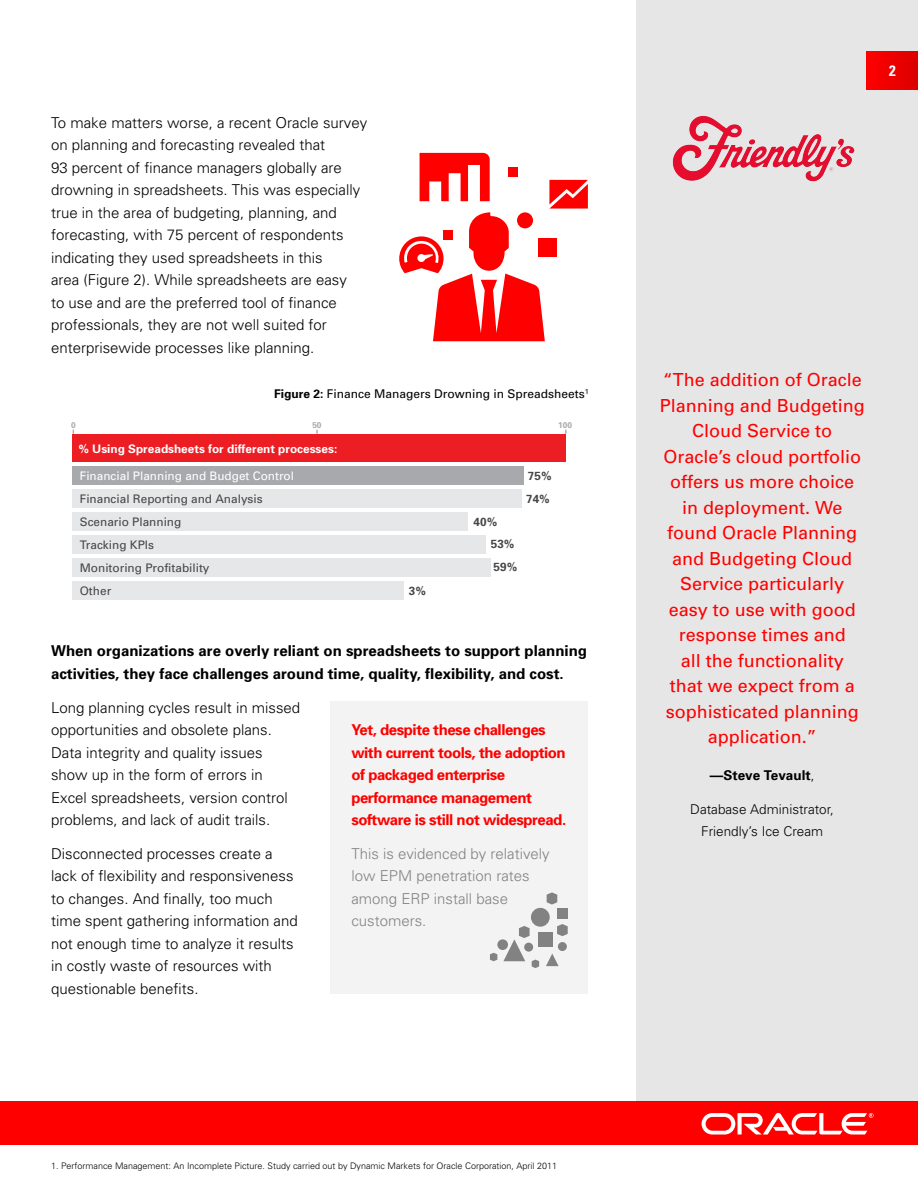
<style>
.page{position:relative;width:918px;height:1188px;background:#fff}
.page>*{position:absolute;margin:0;border:0;box-sizing:border-box;transform-origin:0 0}
.t1{font:18px/25.5px "Univers";color:#f00;text-align:center}
.t2{font:300 15px/22.5px "Univers";color:#000}
.t3{font:700 15px/22.5px "Univers";color:#000}
.t4{font:700 15px/22.5px "Univers";letter-spacing:-.03em;color:#f00}
.t5{font:300 15px/22.5px "Univers";color:#828282}
.t6{font:700 condensed 15px "Univers";color:#fff}
.t7{font:300 13.5px/22.5px "Univers";color:#000;text-align:center}
.t8{font:700 13.5px "Univers";color:#000}
.t9{font:12px "Univers";color:#000}
.t10{font:11.85px/23px "Univers";color:#464547}
.t11{font:700 11.85px "Univers";color:#fff}
.t12{font:11.85px "Univers";color:#fff}
.t13{font:700 11.85px/23px "Univers";color:#464547}
.t14{font:300 9px "Univers";color:#000}
.t15{font:700 8.4px "Univers";color:#a7a9ac}
.s1{font-weight:700}
.s2{font-weight:300}
</style>
<div class="page">
<div style="left:0;top:1102px;width:918px;height:43px;background:#f00"></div>
<svg style="left:702px;top:1113px;width:172px;height:22px"></svg>
<div style="left:636px;top:0;width:282px;height:1102px;background:#e6e6e6"></div>
<img style="left:673px;top:116px;width:181px;height:66px">
<div style="left:72px;top:434px;width:494px;height:28px;background:#ed1d24"></div>
<div style="left:72px;top:466px;width:452px;height:19px;background:#a7a9ac"></div>
<div style="left:72px;top:489px;width:450px;height:19px;background:#e6e7e8"></div>
<div style="left:72px;top:512px;width:396px;height:19px;background:#e6e7e8"></div>
<div style="left:72px;top:535px;width:414px;height:19px;background:#e6e7e8"></div>
<div style="left:72px;top:558px;width:419px;height:19px;background:#e6e7e8"></div>
<div style="left:72px;top:581px;width:332px;height:19px;background:#e6e7e8"></div>
<svg style="left:399px;top:153px;width:189px;height:188px"></svg>
<div style="left:330px;top:701px;width:258px;height:293px;background:#f3f3f3"></div>
<svg style="left:557px;top:924px;width:11px;height:12px"></svg>
<svg style="left:547px;top:892px;width:10px;height:13px"></svg>
<div style="left:538px;top:932px;width:14px;height:14px;background:#828282"></div>
<div style="left:557px;top:908px;width:11px;height:11px;background:#828282"></div>
<svg style="left:546px;top:954px;width:13px;height:12px"></svg>
<div style="left:531px;top:908px;width:19px;height:19px;background:#828282;border-radius:50%"></div>
<div style="left:558px;top:942px;width:9px;height:9px;background:#828282;border-radius:50%"></div>
<svg style="left:503px;top:926px;width:36px;height:42px"></svg>
<svg style="left:490px;top:953px;width:7px;height:8px"></svg>
<div style="left:497px;top:939px;width:11px;height:11px;background:#828282;border-radius:50%"></div>
<div style="left:867px;top:51px;width:51px;height:39px;background:linear-gradient(to right,#f00,#db0000)"></div>
<p class="t2" style="left:51px;top:111px;width:318px">To make matters worse, a recent Oracle survey on planning and forecasting revealed that<br>93 percent of finance managers globally are drowning in spreadsheets. This was especially true in the area of budgeting, planning, and forecasting, with 75 percent of respondents indicating they used spreadsheets in this<br>area (Figure 2). While spreadsheets are easy<br>to use and are the preferred tool of finance professionals, they are not well suited for enterprisewide processes like planning.</p>
<p class="t9" style="left:274px;top:386px;width:316px"><span class="s1">Figure 2:</span> Finance Managers Drowning in Spreadsheets<sup>1</sup></p>
<p class="t15" style="left:71px;top:420px;width:6px">0</p>
<p class="t15" style="left:312px;top:420px;width:11px">50</p>
<p class="t15" style="left:558px;top:420px;width:15px">100</p>
<p class="t11" style="left:78px;top:441px;width:260px">% Using Spreadsheets for different processes:</p>
<p class="t10" style="left:80px;top:488px;width:184px">Financial Reporting and Analysis<br>Scenario Planning<br>Tracking KPIs<br>Monitoring Profitability<br>Other</p>
<p class="t12" style="left:80px;top:469px;width:216px">Financial Planning and Budget Control</p>
<p class="t13" style="left:409px;top:579px;width:19px">3%</p>
<p class="t13" style="left:491px;top:511px;width:25px;line-height:21.8px;text-indent:-17px">40%<br>53%</p>
<p class="t13" style="left:494px;top:555px;width:25px">59%</p>
<p class="t13" style="left:526px;top:464px;width:27px">75%<br>74%</p>
<p class="t3" style="left:51px;top:640px;width:538px">When organizations are overly reliant on spreadsheets to support planning activities, they face challenges around time, quality, flexibility, and cost.</p>
<p class="t2" style="left:51px;top:696px;width:251px">Long planning cycles result in missed opportunities and obsolete plans.<br>Data integrity and quality issues show up in the form of errors in Excel spreadsheets, version control problems, and lack of audit trails.</p>
<p class="t2" style="left:51px;top:842px;width:248px">Disconnected processes create a lack of flexibility and responsiveness to changes. And finally, too much time spent gathering information and not enough time to analyze it results in costly waste of resources with questionable benefits.</p>
<p class="t4" style="left:351px;top:718px;width:216px">Yet, despite these challenges with current tools, the adoption of packaged enterprise performance management software is still not widespread.</p>
<p class="t5" style="left:351px;top:842px;width:200px">This is evidenced by relatively low EPM penetration rates among ERP install base customers.</p>
<p class="t14" style="left:51px;top:1161px;width:508px">1. Performance Management: An Incomplete Picture. Study carried out by Dynamic Markets for Oracle Corporation, April 2011</p>
<p class="t6" style="left:889px;top:62px;width:8px">2</p>
<p class="t1" style="left:660px;top:367px;width:207px">“The addition of Oracle<br>Planning and Budgeting<br>Cloud Service to<br>Oracle’s cloud portfolio offers us more choice<br>in deployment. We found Oracle Planning and Budgeting Cloud<br>Service particularly easy to use with good response times and<br>all the functionality<br>that we expect from a sophisticated planning application.”</p>
<p class="t8" style="left:710px;top:767px;width:106px">—Steve Tevault<span class="s2">,</span></p>
<p class="t7" style="left:690px;top:798px;width:145px">Database Administrator,<br>Friendly’s Ice Cream</p>
</div>
